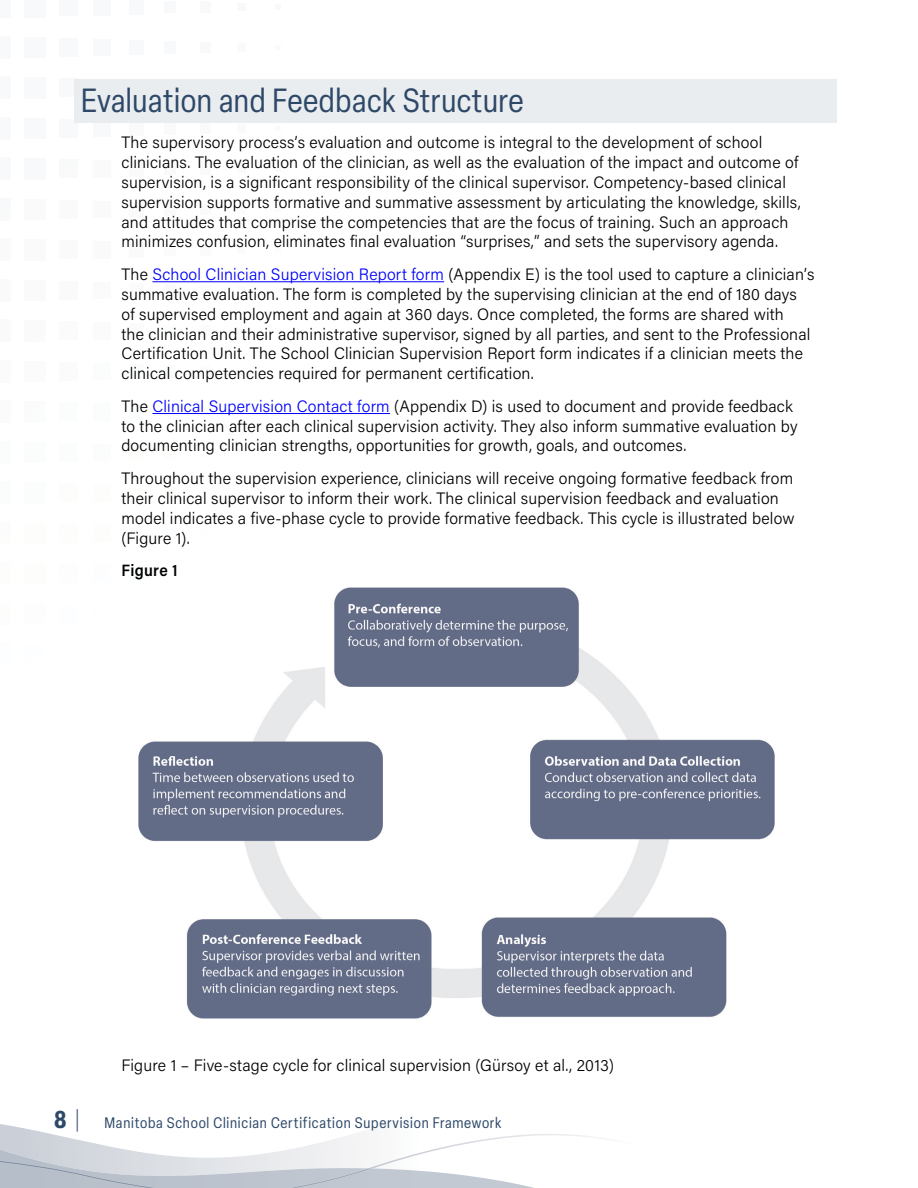
<style>
.page{position:relative;width:918px;height:1188px;background:#fff}
.page>*{position:absolute;margin:0;border:0;box-sizing:border-box;transform-origin:0 0}
.t1{font:condensed 33px "Elza";letter-spacing:.02em;color:#2e4868}
.t2{font:700 condensed 24px "Elza";color:#2e4868}
.Paragraph___12{font:16.5px/19.8px "Acumin Variable Concept";letter-spacing:.01em;color:#000}
.t3{font:condensed 15px "Elza";letter-spacing:.05em;color:#2e4868}
.s1{color:#0000fa}
.s2{font-weight:200;font-size:25.5px}
</style>
<div class="page">
<svg style="left:0;top:1124px;width:360px;height:16px"></svg>
<svg style="left:0;top:1140px;width:534px;height:48px"></svg>
<img style="left:368px;top:1134px;width:231px;height:34px">
<img style="left:0;top:1158px;width:373px;height:30px">
<div style="left:0;top:0;width:11px;height:18px;background:#f8f9fa"></div>
<div style="left:0;top:36px;width:11px;height:22px;background:#f8f9fa"></div>
<div style="left:0;top:77px;width:11px;height:22px;background:#f8f9fa"></div>
<div style="left:0;top:117px;width:11px;height:22px;background:#f8f9fa"></div>
<div style="left:0;top:158px;width:11px;height:22px;background:#f8f9fa"></div>
<div style="left:0;top:198px;width:11px;height:22px;background:#f8f9fa"></div>
<div style="left:0;top:239px;width:11px;height:22px;background:#fafafa"></div>
<div style="left:0;top:279px;width:11px;height:22px;background:#fafafa"></div>
<div style="left:0;top:320px;width:11px;height:22px;background:#fafafb"></div>
<div style="left:0;top:360px;width:11px;height:22px;background:#fbfbfb"></div>
<div style="left:0;top:401px;width:11px;height:22px;background:#fbfbfb"></div>
<div style="left:0;top:441px;width:11px;height:22px;background:#fbfcfc"></div>
<div style="left:0;top:482px;width:11px;height:22px;background:#fbfcfc"></div>
<div style="left:25px;top:0;width:20px;height:17px;background:#f8f9fa"></div>
<div style="left:25px;top:37px;width:20px;height:21px;background:#f8f9fa"></div>
<div style="left:25px;top:78px;width:20px;height:20px;background:#f8f9fa"></div>
<div style="left:25px;top:118px;width:20px;height:21px;background:#f8f9fa"></div>
<div style="left:25px;top:159px;width:20px;height:20px;background:#f8f9fa"></div>
<div style="left:25px;top:199px;width:20px;height:21px;background:#fafafa"></div>
<div style="left:25px;top:240px;width:20px;height:20px;background:#fafafa"></div>
<div style="left:25px;top:280px;width:20px;height:21px;background:#fafafb"></div>
<div style="left:25px;top:321px;width:20px;height:20px;background:#fafafb"></div>
<div style="left:25px;top:361px;width:20px;height:21px;background:#fbfbfb"></div>
<div style="left:25px;top:402px;width:20px;height:20px;background:#fbfcfc"></div>
<div style="left:25px;top:442px;width:20px;height:21px;background:#fbfcfc"></div>
<div style="left:25px;top:483px;width:20px;height:20px;background:#fbfcfc"></div>
<div style="left:60px;top:0;width:18px;height:16px;background:#f8f9fa"></div>
<div style="left:60px;top:38px;width:18px;height:18px;background:#f8f9fa"></div>
<div style="left:60px;top:79px;width:18px;height:18px;background:#f8f9fa"></div>
<div style="left:60px;top:119px;width:18px;height:18px;background:#f8f9fa"></div>
<div style="left:60px;top:160px;width:18px;height:18px;background:#f9fafa"></div>
<div style="left:60px;top:200px;width:18px;height:18px;background:#fafafa"></div>
<div style="left:60px;top:241px;width:18px;height:18px;background:#fafafa"></div>
<div style="left:60px;top:281px;width:18px;height:18px;background:#fafafb"></div>
<div style="left:60px;top:322px;width:18px;height:18px;background:#fbfbfb"></div>
<div style="left:60px;top:362px;width:18px;height:18px;background:#fbfbfb"></div>
<div style="left:60px;top:403px;width:18px;height:18px;background:#fbfcfc"></div>
<div style="left:60px;top:443px;width:18px;height:18px;background:#fbfcfc"></div>
<div style="left:93px;top:0;width:17px;height:15px;background:#f8f9fa"></div>
<div style="left:93px;top:39px;width:17px;height:17px;background:#f8f9fa"></div>
<div style="left:93px;top:120px;width:17px;height:17px;background:#f8f9fa"></div>
<div style="left:93px;top:161px;width:17px;height:16px;background:#fafafa"></div>
<div style="left:93px;top:201px;width:17px;height:17px;background:#fafafa"></div>
<div style="left:93px;top:242px;width:17px;height:16px;background:#fafafb"></div>
<div style="left:93px;top:282px;width:17px;height:17px;background:#fafafb"></div>
<div style="left:93px;top:323px;width:17px;height:16px;background:#fbfbfb"></div>
<div style="left:93px;top:363px;width:17px;height:17px;background:#fbfcfc"></div>
<div style="left:93px;top:404px;width:17px;height:16px;background:#fbfcfc"></div>
<div style="left:93px;top:444px;width:17px;height:17px;background:#fbfcfc"></div>
<div style="left:129px;top:0;width:15px;height:14px;background:#f8f9fa"></div>
<div style="left:129px;top:40px;width:15px;height:15px;background:#f8f9fa"></div>
<div style="left:129px;top:121px;width:15px;height:15px;background:#fafafa"></div>
<div style="left:129px;top:162px;width:15px;height:14px;background:#fafafa"></div>
<div style="left:129px;top:202px;width:15px;height:15px;background:#fafafb"></div>
<div style="left:129px;top:243px;width:15px;height:14px;background:#fafafb"></div>
<div style="left:129px;top:283px;width:15px;height:15px;background:#fbfbfb"></div>
<div style="left:129px;top:324px;width:15px;height:14px;background:#fbfbfb"></div>
<div style="left:129px;top:364px;width:15px;height:15px;background:#fbfcfc"></div>
<div style="left:129px;top:405px;width:15px;height:14px;background:#fbfcfc"></div>
<div style="left:74px;top:79px;width:763px;height:44px;background:#eaedf0"></div>
<hr style="left:152px;top:281px;width:292px;height:1px;background:#0000fa">
<hr style="left:152px;top:413px;width:238px;height:1px;background:#0000fa">
<img style="left:138px;top:587px;width:637px;height:432px">
<h1 class="t1" style="left:81px;top:79px;width:444px">Evaluation and Feedback Structure</h1>
<p class="Paragraph___12" style="left:122px;top:132px;width:681px">The supervisory process’s evaluation and outcome is integral to the development of school clinicians. The evaluation of the clinician, as well as the evaluation of the impact and outcome of supervision, is a significant responsibility of the clinical supervisor. Competency-based clinical supervision supports formative and summative assessment by articulating the knowledge, skills, and attitudes that comprise the competencies that are the focus of training. Such an approach minimizes confusion, eliminates final evaluation “surprises,” and sets the supervisory agenda.</p>
<p class="Paragraph___12" style="left:122px;top:264px;width:694px">The <span class="s1">School Clinician Supervision Report form</span> (Appendix E) is the tool used to capture a clinician’s summative evaluation. The form is completed by the supervising clinician at the end of 180 days<br>of supervised employment and again at 360 days. Once completed, the forms are shared with<br>the clinician and their administrative supervisor, signed by all parties, and sent to the Professional Certification Unit. The School Clinician Supervision Report form indicates if a clinician meets the clinical competencies required for permanent certification.</p>
<p class="Paragraph___12" style="left:122px;top:396px;width:678px">The <span class="s1">Clinical Supervision Contact form</span> (Appendix D) is used to document and provide feedback to the clinician after each clinical supervision activity. They also inform summative evaluation by documenting clinician strengths, opportunities for growth, goals, and outcomes.</p>
<p class="Paragraph___12" style="left:122px;top:468px;width:675px">Throughout the supervision experience, clinicians will receive ongoing formative feedback from their clinical supervisor to inform their work. The clinical supervision feedback and evaluation model indicates a five-phase cycle to provide formative feedback. This cycle is illustrated below (Figure 1).</p>
<p class="Paragraph___12" style="left:122px;top:560px;width:58px">Figure 1</p>
<p class="Paragraph___12" style="left:122px;top:1055px;width:494px">Figure 1 – Five-stage cycle for clinical supervision (Gürsoy et al., 2013)</p>
<h2 class="t2" style="left:54px;top:1103px;width:29px">8 <span class="s2">|</span></h2>
<p class="t3" style="left:105px;top:1113px;width:399px">Manitoba School Clinician Certification Supervision Framework</p>
</div>
